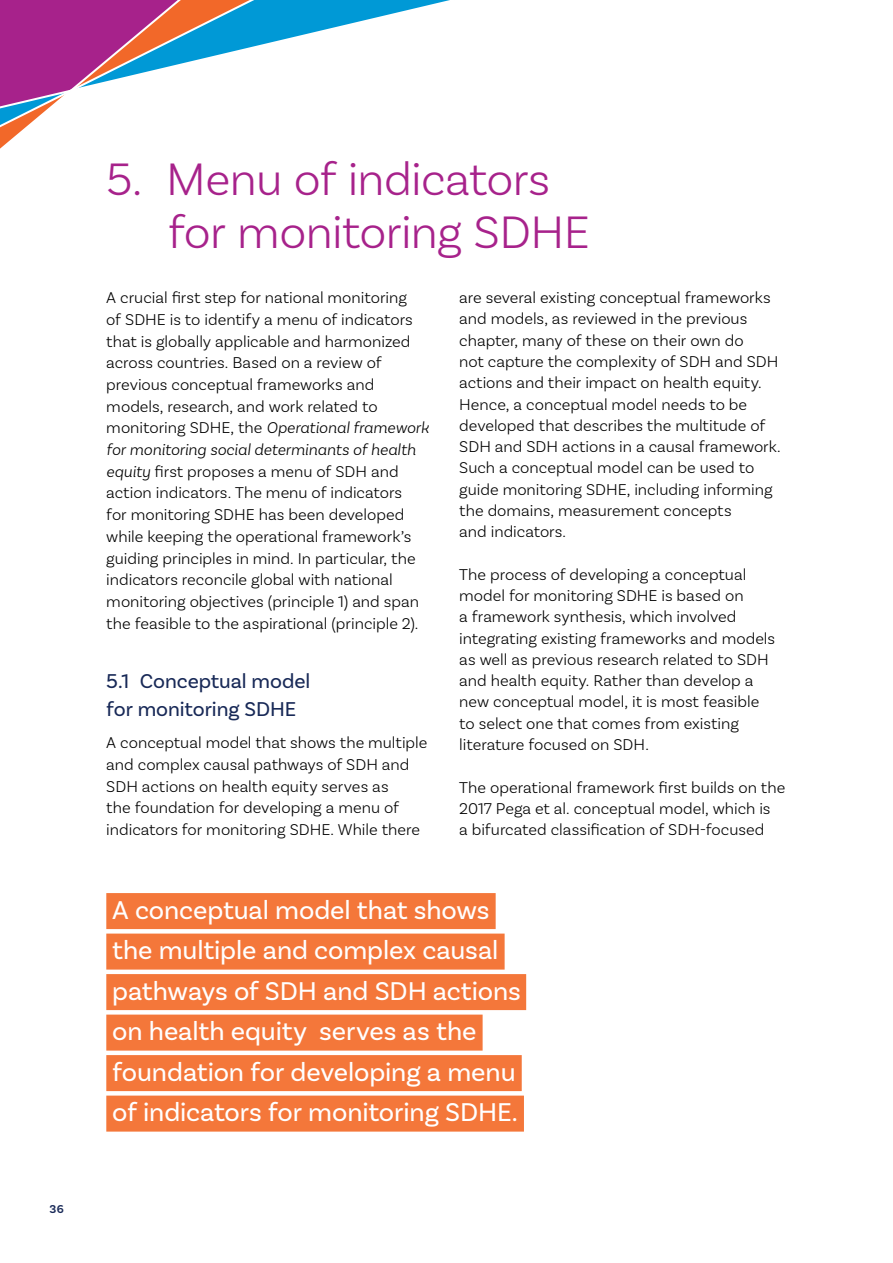
<style>
.page{position:relative;width:893px;height:1263px;background:#fff}
.page>*{position:absolute;margin:0;border:0;box-sizing:border-box;transform-origin:0 0}
.H1___Magenta{font:300 48px/52.8px "Basic Sans";letter-spacing:-.015em;color:#a7228b}
.Callout{font:27px/40.5px "Basic Sans";letter-spacing:-.005em;color:#fff}
.t1{font:21px/27.8px "Basic Sans";color:#182957}
.P___Body{font:300 16.5px/21.3px "Basic Sans";color:#000}
.t2{font:600 12px "Basic Sans";color:#182957}
.s1{font-style:italic}
</style>
<div class="page">
<div style="left:106px;top:893px;width:390px;height:36px;background:#f4773a"></div>
<div style="left:106px;top:933px;width:399px;height:36px;background:#f4773a"></div>
<div style="left:106px;top:974px;width:420px;height:36px;background:#f4773a"></div>
<div style="left:106px;top:1014px;width:377px;height:36px;background:#f4773a"></div>
<div style="left:106px;top:1055px;width:416px;height:36px;background:#f4773a"></div>
<div style="left:106px;top:1095px;width:418px;height:36px;background:#f4773a"></div>
<svg style="left:0;top:113px;width:43px;height:36px"></svg>
<svg style="left:0;top:0;width:450px;height:113px"></svg>
<p class="t2" style="left:50px;top:1202px;width:16px">36</p>
<h1 class="H1___Magenta" style="left:168px;top:152px;width:423px;text-indent:-62px">5. Menu of indicators for monitoring SDHE</h1>
<p class="P___Body" style="left:106px;top:287px;width:324px;line-height:21.8px">A crucial first step for national monitoring<br>of SDHE is to identify a menu of indicators that is globally applicable and harmonized across countries. Based on a review of previous conceptual frameworks and models, research, and work related to monitoring SDHE, the <span class="s1">Operational framework for monitoring social determinants of health equity</span> first proposes a menu of SDH and action indicators. The menu of indicators<br>for monitoring SDHE has been developed while keeping the operational framework’s guiding principles in mind. In particular, the indicators reconcile global with national monitoring objectives (principle 1) and span the feasible to the aspirational (principle 2).</p>
<h2 class="t1" style="left:106px;top:667px;width:206px">5.1 Conceptual model for monitoring SDHE</h2>
<p class="P___Body" style="left:106px;top:732px;width:323px;line-height:21.8px">A conceptual model that shows the multiple and complex causal pathways of SDH and SDH actions on health equity serves as<br>the foundation for developing a menu of indicators for monitoring SDHE. While there</p>
<p class="P___Body" style="left:459px;top:287px;width:323px">are several existing conceptual frameworks and models, as reviewed in the previous chapter, many of these on their own do<br>not capture the complexity of SDH and SDH actions and their impact on health equity.<br>Hence, a conceptual model needs to be developed that describes the multitude of SDH and SDH actions in a causal framework.<br>Such a conceptual model can be used to guide monitoring SDHE, including informing the domains, measurement concepts<br>and indicators.</p>
<p class="P___Body" style="left:459px;top:563px;width:317px">The process of developing a conceptual model for monitoring SDHE is based on<br>a framework synthesis, which involved integrating existing frameworks and models as well as previous research related to SDH and health equity. Rather than develop a new conceptual model, it is most feasible to select one that comes from existing literature focused on SDH.</p>
<p class="P___Body" style="left:459px;top:776px;width:328px">The operational framework first builds on the<br>2017 Pega et al. conceptual model, which is<br>a bifurcated classification of SDH-focused</p>
<p class="Callout" style="left:112px;top:889px;width:410px">A conceptual model that shows the multiple and complex causal pathways of SDH and SDH actions on health equity serves as the foundation for developing a menu of indicators for monitoring SDHE.</p>
</div>
